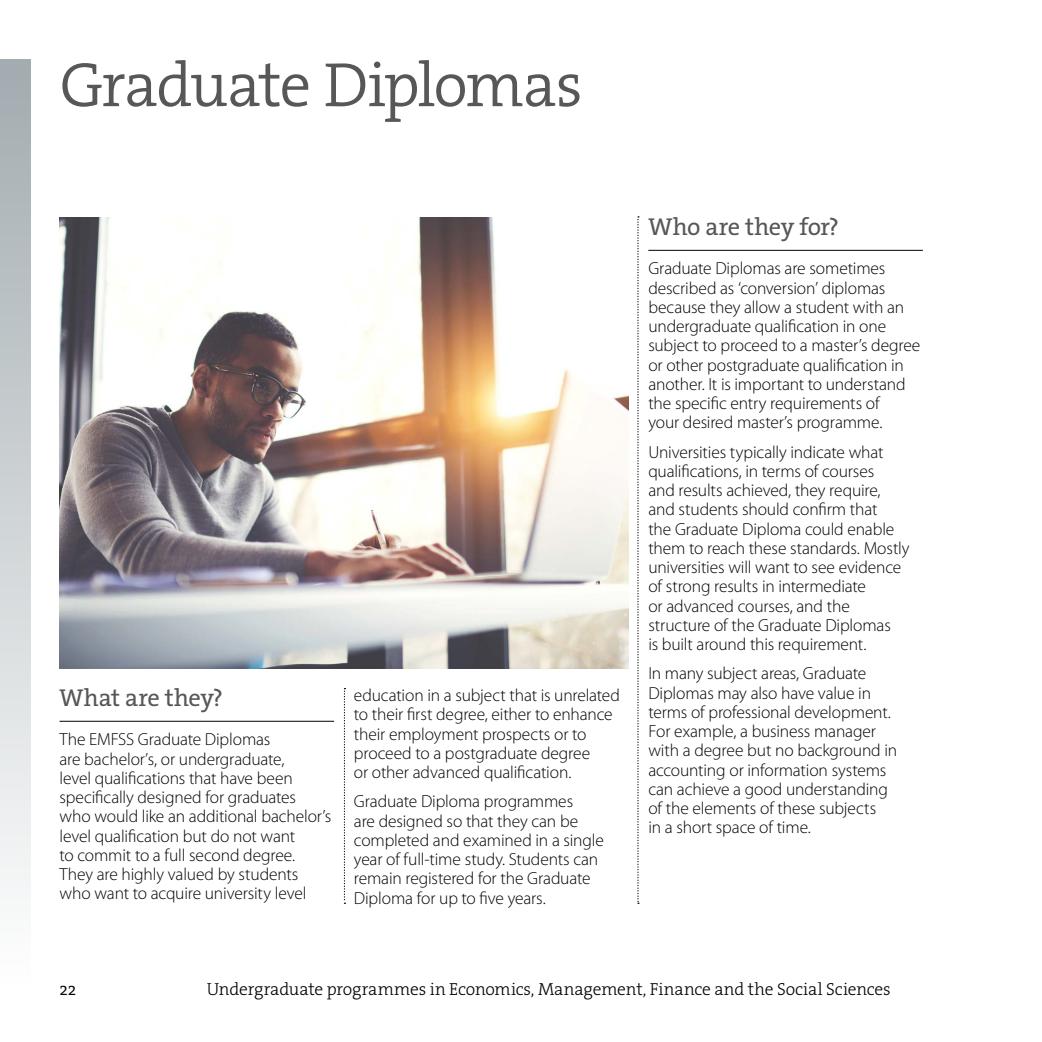
<style>
.page{position:relative;width:1042px;height:1042px;background:#fff}
.page>*{position:absolute;margin:0;border:0;box-sizing:border-box;transform-origin:0 0}
.P__header{font:63px "The Serif HP4 Se Lig";letter-spacing:-.035em;color:#575756}
.P__subhead{font:24.5px "The Serif HP5 Plain";letter-spacing:-.01em;color:#575756}
.P__body_copy{font:300 17.5px/19.2px "Myriad Pro";letter-spacing:-.01em;color:#000}
.t1{font:17.5px "The Serif HP3 Lig";letter-spacing:-.005em;color:#000}
.t2{font:17.5px "The Serif HP4 Se Lig";color:#000}
</style>
<div class="page">
<img style="left:59px;top:218px;width:569px;height:450px">
<div style="left:0;top:60px;width:31px;height:922px;background:linear-gradient(to bottom,#a2acb0,#fefefe)"></div>
<svg style="left:344px;top:688px;width:1px;height:216px"></svg>
<svg style="left:637px;top:216px;width:2px;height:688px"></svg>
<hr style="left:60px;top:721px;width:274px;height:1px;background:#000">
<hr style="left:648px;top:250px;width:275px;height:1px;background:#000">
<h1 class="P__header" style="left:60px;top:44px;width:525px">Graduate Diplomas</h1>
<h2 class="P__subhead" style="left:60px;top:682px;width:165px">What are they?</h2>
<p class="P__body_copy" style="left:60px;top:729px;width:273px">The EMFSS Graduate Diplomas<br>are bachelor’s, or undergraduate,<br>level qualifications that have been specifically designed for graduates who would like an additional bachelor’s level qualification but do not want<br>to commit to a full second degree.<br>They are highly valued by students who want to acquire university level</p>
<p class="P__body_copy" style="left:354px;top:685px;width:267px">education in a subject that is unrelated to their first degree, either to enhance their employment prospects or to proceed to a postgraduate degree<br>or other advanced qualification.</p>
<p class="P__body_copy" style="left:354px;top:792px;width:251px">Graduate Diploma programmes<br>are designed so that they can be completed and examined in a single year of full-time study. Students can remain registered for the Graduate<br>Diploma for up to five years.</p>
<h2 class="P__subhead" style="left:648px;top:211px;width:192px">Who are they for?</h2>
<p class="P__body_copy" style="left:648px;top:259px;width:274px">Graduate Diplomas are sometimes described as ‘conversion’ diplomas because they allow a student with an undergraduate qualification in one subject to proceed to a master’s degree or other postgraduate qualification in another. It is important to understand the specific entry requirements of<br>your desired master’s programme.</p>
<p class="P__body_copy" style="left:648px;top:442px;width:263px">Universities typically indicate what qualifications, in terms of courses<br>and results achieved, they require, and students should confirm that<br>the Graduate Diploma could enable them to reach these standards. Mostly universities will want to see evidence of strong results in intermediate<br>or advanced courses, and the structure of the Graduate Diplomas<br>is built around this requirement.</p>
<p class="P__body_copy" style="left:648px;top:664px;width:250px">In many subject areas, Graduate<br>Diplomas may also have value in terms of professional development.<br>For example, a business manager with a degree but no background in accounting or information systems can achieve a good understanding of the elements of these subjects<br>in a short space of time.</p>
<p class="t2" style="left:60px;top:978px;width:18px">22</p>
<p class="t1" style="left:207px;top:978px;width:685px">Undergraduate programmes in Economics, Management, Finance and the Social Sciences</p>
</div>
